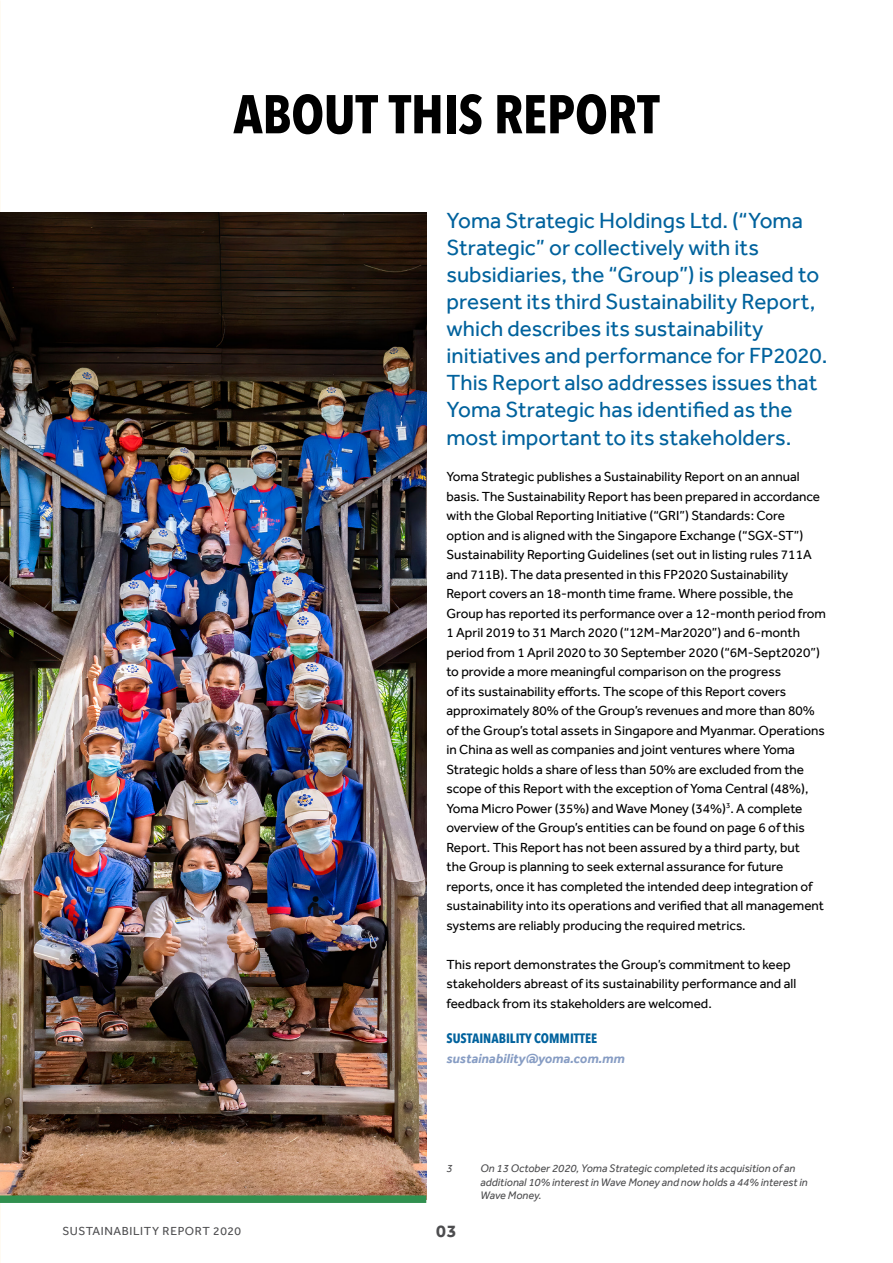
<style>
.page{position:relative;width:893px;height:1263px;background:#fff}
.page>*{position:absolute;margin:0;border:0;box-sizing:border-box;transform-origin:0 0}
.t1{font:700 54px "Avenir Next Condensed";letter-spacing:-.005em;color:#000}
.t2{font:22.5px/27.3px "Effra";color:#00629d}
.t3{font:700 18px "Effra";color:#4d4d4f}
.t4{font:13.5px/19.5px "Effra";color:#000}
.t5{font:italic 700 13.5px "Effra";color:#879dc4}
.t6{font:700 13.5px "Avenir Next Condensed";color:#00629d}
.t7{font:12px "Effra";letter-spacing:.05em;color:#4d4d4f}
.t8{font:italic 11.25px/13.5px "Effra";color:#4d4d4f}
</style>
<div class="page">
<img style="left:0;top:0;width:1px;height:1263px">
<img style="left:0;top:213px;width:426px;height:982px">
<div style="left:0;top:1195px;width:426px;height:8px;background:#31904f"></div>
<h1 class="t1" style="left:233px;top:81px;width:428px">ABOUT THIS REPORT</h1>
<p class="t2" style="left:446px;top:206px;width:382px">Yoma Strategic Holdings Ltd. (“Yoma Strategic” or collectively with its subsidiaries, the “Group”) is pleased to present its third Sustainability Report, which describes its sustainability initiatives and performance for FP2020.<br>This Report also addresses issues that Yoma Strategic has identified as the most important to its stakeholders.</p>
<p class="t4" style="left:446px;top:467px;width:381px">Yoma Strategic publishes a Sustainability Report on an annual basis. The Sustainability Report has been prepared in accordance with the Global Reporting Initiative (“GRI”) Standards: Core option and is aligned with the Singapore Exchange (“SGX-ST”)<br>Sustainability Reporting Guidelines (set out in listing rules 711A and 711B). The data presented in this FP2020 Sustainability Report covers an 18-month time frame. Where possible, the Group has reported its performance over a 12-month period from 1 April 2019 to 31 March 2020 (“12M-Mar2020”) and 6-month period from 1 April 2020 to 30 September 2020 (“6M-Sept2020”) to provide a more meaningful comparison on the progress<br>of its sustainability efforts. The scope of this Report covers approximately 80% of the Group’s revenues and more than 80% of the Group’s total assets in Singapore and Myanmar. Operations in China as well as companies and joint ventures where Yoma Strategic holds a share of less than 50% are excluded from the scope of this Report with the exception of Yoma Central (48%), Yoma Micro Power (35%) and Wave Money (34%)<sup>3</sup>. A complete overview of the Group’s entities can be found on page 6 of this Report. This Report has not been assured by a third party, but<br>the Group is planning to seek external assurance for future reports, once it has completed the intended deep integration of sustainability into its operations and verified that all management systems are reliably producing the required metrics.</p>
<p class="t4" style="left:446px;top:954px;width:351px">This report demonstrates the Group’s commitment to keep stakeholders abreast of its sustainability performance and all feedback from its stakeholders are welcomed.</p>
<p class="t6" style="left:446px;top:1030px;width:152px">SUSTAINABILITY COMMITTEE</p>
<p class="t5" style="left:446px;top:1050px;width:180px">sustainability@yoma.com.mm</p>
<p class="t8" style="left:446px;top:1161px;width:8px">3</p>
<p class="t8" style="left:480px;top:1161px;width:329px">On 13 October 2020, Yoma Strategic completed its acquisition of an additional 10% interest in Wave Money and now holds a 44% interest in<br>Wave Money.</p>
<p class="t7" style="left:62px;top:1224px;width:180px">SUSTAINABILITY REPORT 2020</p>
<h3 class="t3" style="left:436px;top:1220px;width:22px">03</h3>
</div>
